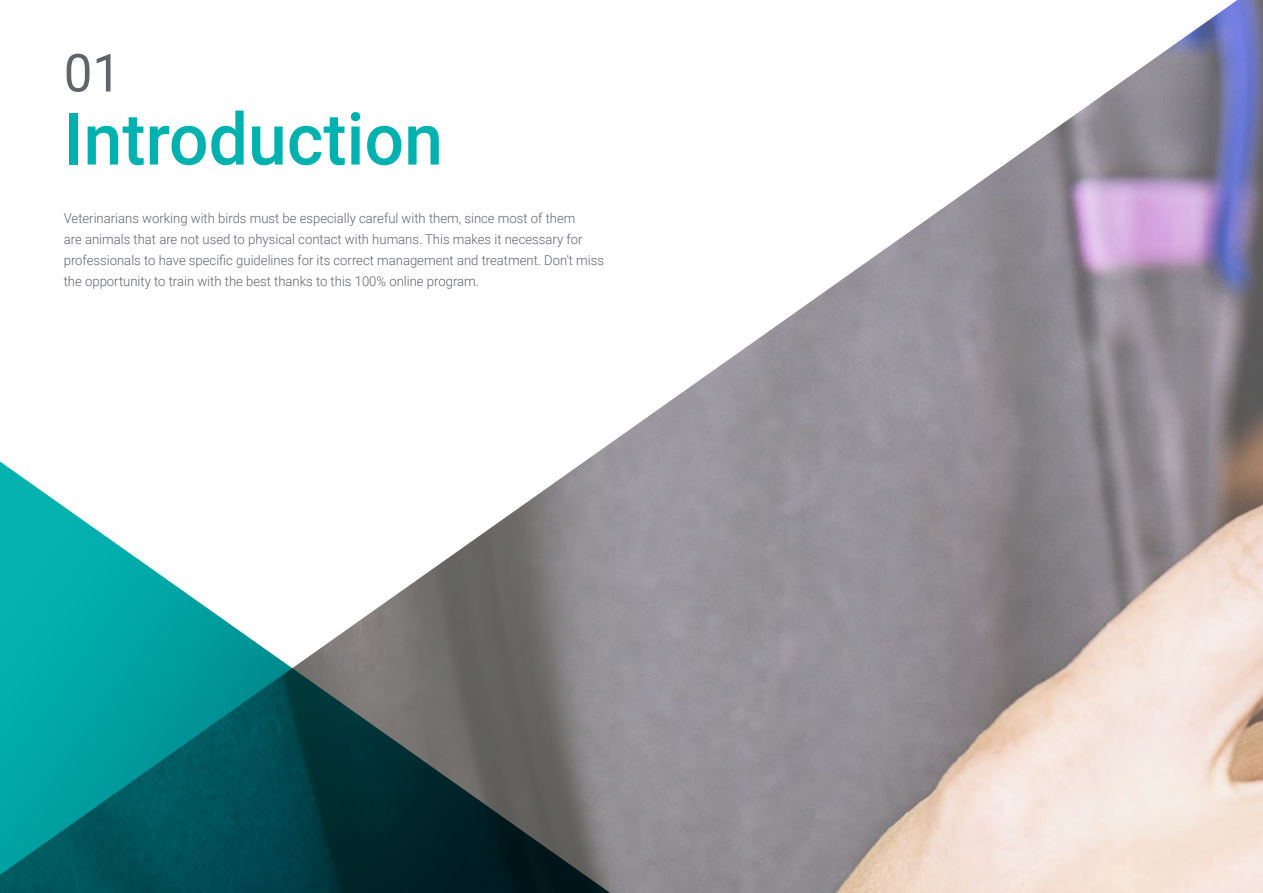
<style>
.page{position:relative;width:1263px;height:893px;background:#fff}
.page>*{position:absolute;margin:0;border:0;box-sizing:border-box;transform-origin:0 0}
.t1{font:500 72px "Roboto";color:#00b2af}
.t2{font:52.5px "Roboto";color:#61646a}
.t3{font:300 13.5px/21px "Roboto";color:#61646a}
</style>
<div class="page">
<img style="left:607px;top:0;width:656px;height:893px">
<svg style="left:0;top:446px;width:640px;height:447px"></svg>
<h2 class="t2" style="left:64px;top:36px;width:59px">01</h2>
<h1 class="t1" style="left:64px;top:89px;width:381px">Introduction</h1>
<p class="t3" style="left:64px;top:207px;width:542px">Veterinarians working with birds must be especially careful with them, since most of them<br>are animals that are not used to physical contact with humans. This makes it necessary for professionals to have specific guidelines for its correct management and treatment. Don't miss the opportunity to train with the best thanks to this 100% online program.</p>
</div>
